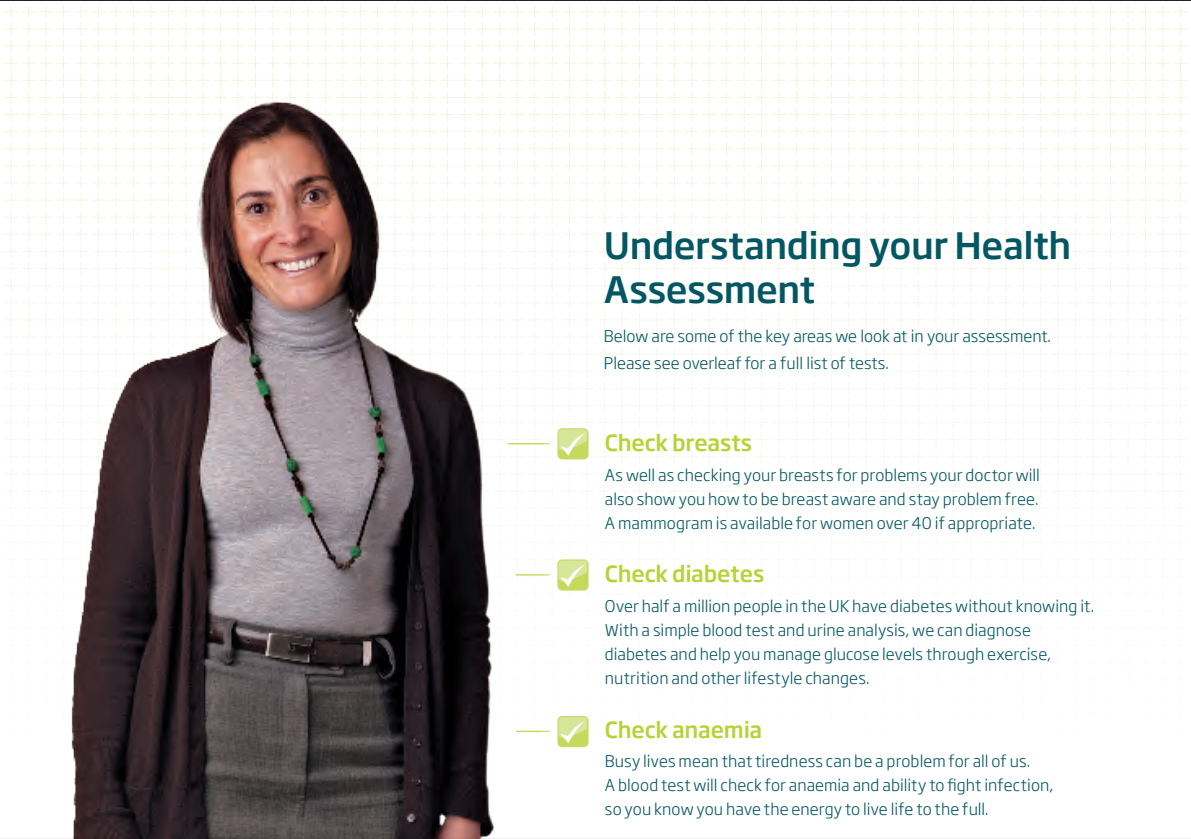
<style>
.page{position:relative;width:1191px;height:839px;background:#fff}
.page>*{position:absolute;margin:0;border:0;box-sizing:border-box;transform-origin:0 0}
.t1{font:500 36px/44px "Soho Gothic Pro";letter-spacing:-.01em;color:#035762}
.t2{font:500 22px "Soho Gothic Pro";letter-spacing:-.005em;color:#b5d334}
.t3{font:300 16px/24px "Soho Gothic Pro";letter-spacing:.005em;color:#035762}
</style>
<div class="page">
<svg style="left:550px;top:467px;width:619px;height:31px"></svg>
<svg style="left:550px;top:313px;width:637px;height:31px"></svg>
<svg style="left:550px;top:159px;width:637px;height:31px"></svg>
<svg style="left:550px;top:90px;width:236px;height:31px"></svg>
<svg style="left:4px;top:5px;width:1183px;height:31px"></svg>
<img style="left:27px;top:5px;width:523px;height:833px">
<div style="left:534px;top:826px;width:74px;height:13px;background:#fff"></div>
<div style="left:534px;top:692px;width:74px;height:74px;background:#fff"></div>
<div style="left:558px;top:716px;width:30px;height:30px;background:#c3da5d;border-radius:4px"></div>
<div style="left:557px;top:716px;width:31px;height:31px;border:1px solid #c3da5d;border-radius:4px"></div>
<svg style="left:440px;top:689px;width:149px;height:54px"></svg>
<hr style="left:516px;top:574px;width:33px;height:1px;background:#c3da5d">
<div style="left:534px;top:536px;width:74px;height:74px;background:#fff"></div>
<div style="left:558px;top:560px;width:30px;height:30px;background:#c3da5d;border-radius:4px"></div>
<div style="left:557px;top:559px;width:31px;height:31px;border:1px solid #c3da5d;border-radius:4px"></div>
<svg style="left:558px;top:560px;width:29px;height:27px"></svg>
<div style="left:534px;top:404px;width:74px;height:75px;background:#fff"></div>
<div style="left:558px;top:429px;width:30px;height:30px;background:#c3da5d;border-radius:4px"></div>
<div style="left:557px;top:428px;width:31px;height:31px;border:1px solid #c3da5d;border-radius:4px"></div>
<svg style="left:423px;top:398px;width:363px;height:58px"></svg>
<hr style="left:0;top:0;width:1191px;height:1px;background:#231f20">
<hr style="left:0;top:838px;width:1191px;height:1px;background:#231f20">
<p class="t1" style="left:604px;top:221px;width:469px">Understanding your Health<br>Assessment</p>
<p class="t3" style="left:604px;top:321px;width:448px;line-height:27px">Below are some of the key areas we look at in your assessment.<br>Please see overleaf for a full list of tests.</p>
<p class="t2" style="left:605px;top:425px;width:149px">Check breasts</p>
<p class="t3" style="left:605px;top:461px;width:436px;text-align:justify">As well as checking your breasts for problems your doctor will also show you how to be breast aware and stay problem free.<br>A mammogram is available for women over 40 if appropriate.</p>
<p class="t2" style="left:605px;top:557px;width:161px">Check diabetes</p>
<p class="t3" style="left:605px;top:593px;width:491px">Over half a million people in the UK have diabetes without knowing it.<br>With a simple blood test and urine analysis, we can diagnose diabetes and help you manage glucose levels through exercise, nutrition and other lifestyle changes.</p>
<p class="t2" style="left:605px;top:712px;width:159px">Check anaemia</p>
<p class="t3" style="left:605px;top:748px;width:450px">Busy lives mean that tiredness can be a problem for all of us.<br>A blood test will check for anaemia and ability to fight infection, so you know you have the energy to live life to the full.</p>
</div>
